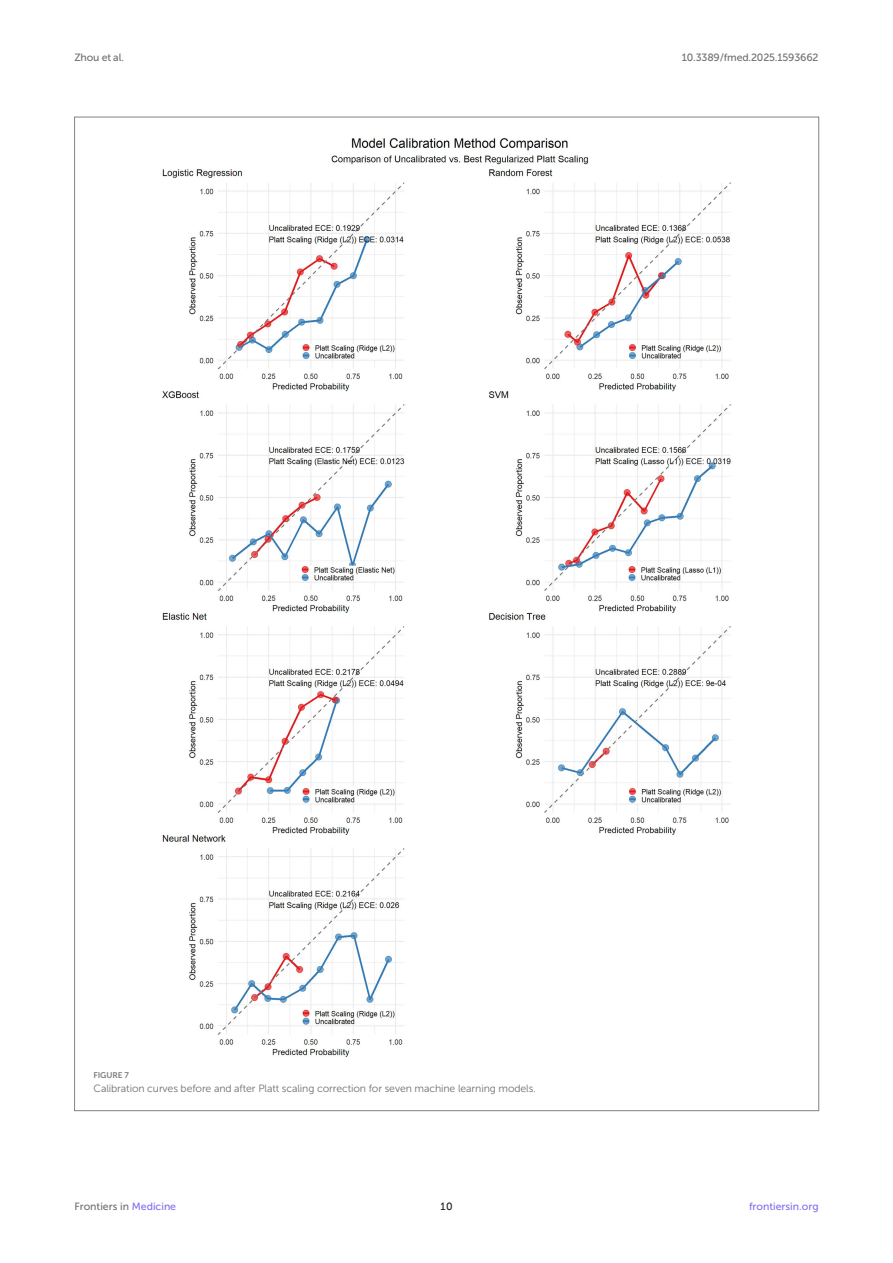
<style>
.page{position:relative;width:893px;height:1263px;background:#fff}
.page>*{position:absolute;margin:0;border:0;box-sizing:border-box;transform-origin:0 0}
.FIG_LEG{font:10.5px "Museo Sans 300";letter-spacing:-.01em;color:#706f70}
.t1{font:10.5px "Museo Sans 500";letter-spacing:-.015em;color:#706f70}
.t2{font:10.5px "Museo Sans 500";color:#856df0}
.t3{font:10.5px "Museo Sans 500";color:#1b1c1b}
.FIG_HD{font:8.25px "Museo Sans 700";letter-spacing:-.01em;color:#7e7f7f}
.s1{color:#856df0}
</style>
<div class="page">
<img style="left:162px;top:138px;width:569px;height:919px">
<p class="t1" style="left:74px;top:51px;width:51px">Zhou et al.</p>
<p class="t1" style="left:682px;top:51px;width:138px">10.3389/fmed.2025.1593662</p>
<p class="FIG_HD" style="left:94px;top:1071px;width:37px">FIGURE 7</p>
<p class="FIG_LEG" style="left:94px;top:1082px;width:444px">Calibration curves before and after Platt scaling correction for seven machine learning models.</p>
<p class="t1" style="left:74px;top:1200px;width:103px">Frontiers in <span class="s1">Medicine</span></p>
<p class="t3" style="left:440px;top:1200px;width:14px">10</p>
<p class="t2" style="left:749px;top:1200px;width:71px">frontiersin.org</p>
</div>
